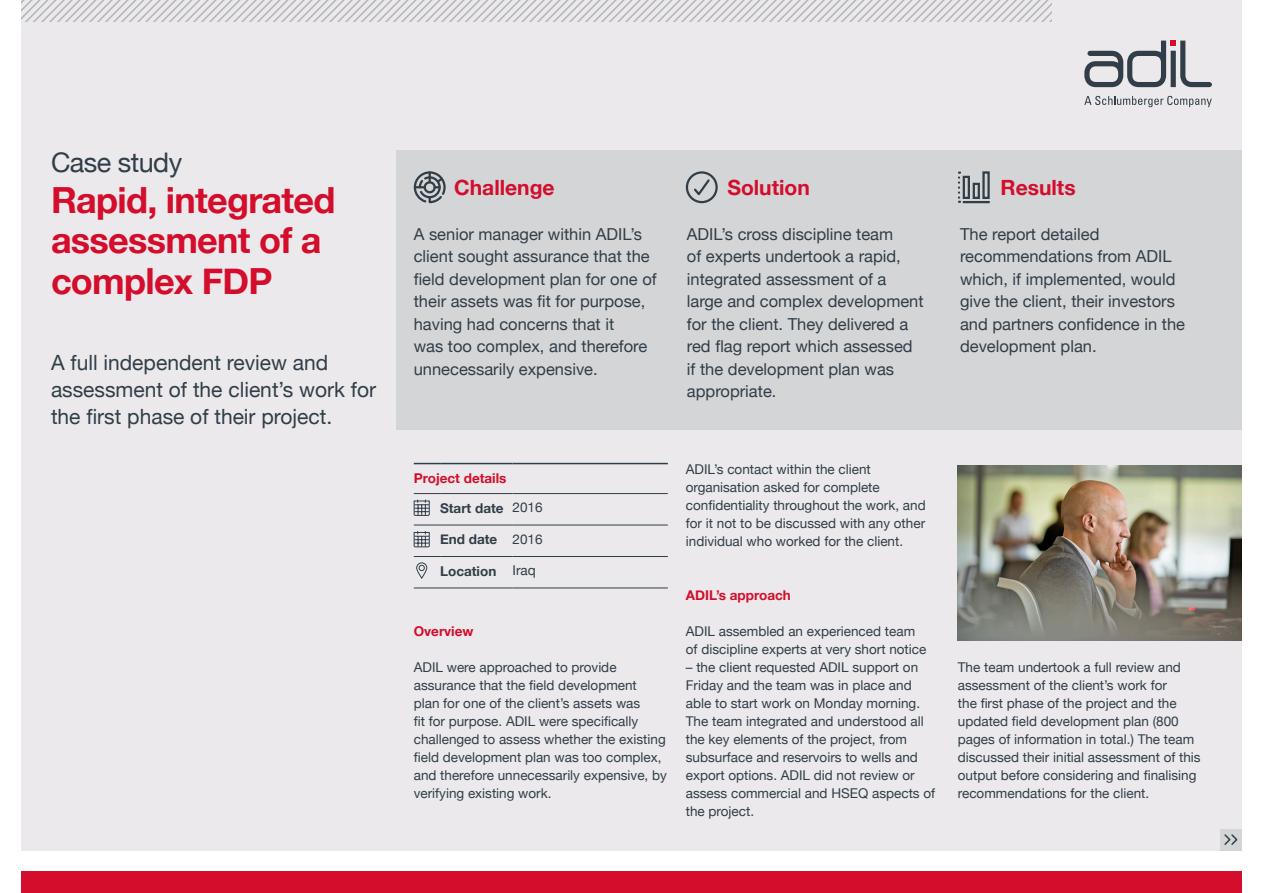
<style>
.page{position:relative;width:1263px;height:893px;background:#fff}
.page>*{position:absolute;margin:0;border:0;box-sizing:border-box;transform-origin:0 0}
.Heading{font:700 36px/40.5px "Helvetica Neue";letter-spacing:-.02em;color:#d30d2b}
.Heading-2{font:27px "Helvetica Neue";letter-spacing:-.02em;color:#313e48}
.Intros{font:21px/27px "Helvetica Neue";color:#313e48}
.Sub_Headings{font:700 21px "Helvetica Neue";color:#d30d2b}
.Key_Point_Body_Text{font:16.5px/22.5px "Helvetica Neue";color:#313e48}
.Body_Text{font:13.5px/18px "Helvetica Neue";color:#313e48}
.Sub_Headings-2{font:700 13.5px "Helvetica Neue";color:#d30d2b}
.t1{font:700 13.5px "Helvetica Neue";color:#313e48}
</style>
<div class="page">
<div style="left:21px;top:0;width:1221px;height:850px;background:#ebe9eb"></div>
<svg style="left:1084px;top:41px;width:128px;height:46px"></svg>
<svg style="left:1084px;top:96px;width:128px;height:11px"></svg>
<svg style="left:21px;top:0;width:1030px;height:21px"></svg>
<div style="left:21px;top:872px;width:1221px;height:21px;background:#d30d2b"></div>
<div style="left:396px;top:150px;width:846px;height:279px;background:#d4d5d7"></div>
<svg style="left:685px;top:171px;width:33px;height:33px"></svg>
<svg style="left:958px;top:171px;width:32px;height:33px"></svg>
<svg style="left:413px;top:171px;width:33px;height:33px"></svg>
<svg style="left:414px;top:463px;width:26px;height:1px"></svg>
<hr style="left:440px;top:463px;width:73px;height:1px;background:#313e48">
<hr style="left:513px;top:463px;width:155px;height:1px;background:#313e48">
<svg style="left:414px;top:493px;width:26px;height:1px"></svg>
<hr style="left:440px;top:493px;width:73px;height:1px;background:#313e48">
<hr style="left:513px;top:493px;width:155px;height:1px;background:#313e48">
<hr style="left:440px;top:525px;width:73px;height:1px;background:#313e48">
<hr style="left:513px;top:525px;width:155px;height:1px;background:#313e48">
<hr style="left:440px;top:556px;width:73px;height:1px;background:#313e48">
<hr style="left:513px;top:556px;width:155px;height:1px;background:#313e48">
<svg style="left:414px;top:588px;width:26px;height:1px"></svg>
<hr style="left:440px;top:588px;width:73px;height:1px;background:#313e48">
<hr style="left:513px;top:588px;width:155px;height:1px;background:#313e48">
<svg style="left:413px;top:500px;width:17px;height:16px"></svg>
<svg style="left:413px;top:525px;width:27px;height:23px"></svg>
<svg style="left:414px;top:556px;width:26px;height:23px"></svg>
<img style="left:958px;top:465px;width:284px;height:176px">
<div style="left:1220px;top:829px;width:22px;height:21px;background:#d4d5d7"></div>
<svg style="left:1224px;top:834px;width:14px;height:11px"></svg>
<p class="Heading-2" style="left:51px;top:143px;width:133px">Case study</p>
<p class="Heading" style="left:51px;top:181px;width:286px">Rapid, integrated assessment of a complex FDP</p>
<p class="Intros" style="left:51px;top:351px;width:327px">A full independent review and assessment of the client’s work for the first phase of their project.</p>
<p class="Sub_Headings" style="left:454px;top:171px;width:102px">Challenge</p>
<p class="Key_Point_Body_Text" style="left:414px;top:223px;width:244px">A senior manager within ADIL’s client sought assurance that the field development plan for one of their assets was fit for purpose, having had concerns that it<br>was too complex, and therefore unnecessarily expensive.</p>
<p class="Sub_Headings" style="left:727px;top:171px;width:84px">Solution</p>
<p class="Key_Point_Body_Text" style="left:687px;top:223px;width:238px">ADIL’s cross discipline team<br>of experts undertook a rapid, integrated assessment of a large and complex development for the client. They delivered a red flag report which assessed if the development plan was appropriate.</p>
<p class="Sub_Headings" style="left:1000px;top:171px;width:77px">Results</p>
<p class="Key_Point_Body_Text" style="left:960px;top:223px;width:226px">The report detailed recommendations from ADIL which, if implemented, would give the client, their investors and partners confidence in the development plan.</p>
<p class="Sub_Headings-2" style="left:414px;top:467px;width:94px">Project details</p>
<p class="t1" style="left:440px;top:497px;width:65px">Start date</p>
<p class="Body_Text" style="left:513px;top:499px;width:32px">2016</p>
<p class="t1" style="left:440px;top:529px;width:59px">End date</p>
<p class="Body_Text" style="left:513px;top:531px;width:32px">2016</p>
<p class="t1" style="left:440px;top:560px;width:58px">Location</p>
<p class="Body_Text" style="left:513px;top:562px;width:25px">Iraq</p>
<p class="Sub_Headings-2" style="left:414px;top:621px;width:61px">Overview</p>
<p class="Body_Text" style="left:414px;top:659px;width:255px">ADIL were approached to provide assurance that the field development<br>plan for one of the client’s assets was<br>fit for purpose. ADIL were specifically challenged to assess whether the existing field development plan was too complex, and therefore unnecessarily expensive, by verifying existing work.</p>
<p class="Body_Text" style="left:686px;top:461px;width:241px">ADIL’s contact within the client organisation asked for complete confidentiality throughout the work, and for it not to be discussed with any other individual who worked for the client.</p>
<p class="Sub_Headings-2" style="left:686px;top:585px;width:107px">ADIL’s approach</p>
<p class="Body_Text" style="left:686px;top:623px;width:242px">ADIL assembled an experienced team of discipline experts at very short notice</p>
<p class="Body_Text" style="left:686px;top:659px;width:251px">– the client requested ADIL support on Friday and the team was in place and able to start work on Monday morning.<br>The team integrated and understood all the key elements of the project, from subsurface and reservoirs to wells and export options. ADIL did not review or assess commercial and HSEQ aspects of the project.</p>
<p class="Body_Text" style="left:958px;top:659px;width:244px">The team undertook a full review and assessment of the client’s work for<br>the first phase of the project and the updated field development plan (800 pages of information in total.) The team discussed their initial assessment of this output before considering and finalising recommendations for the client.</p>
</div>
